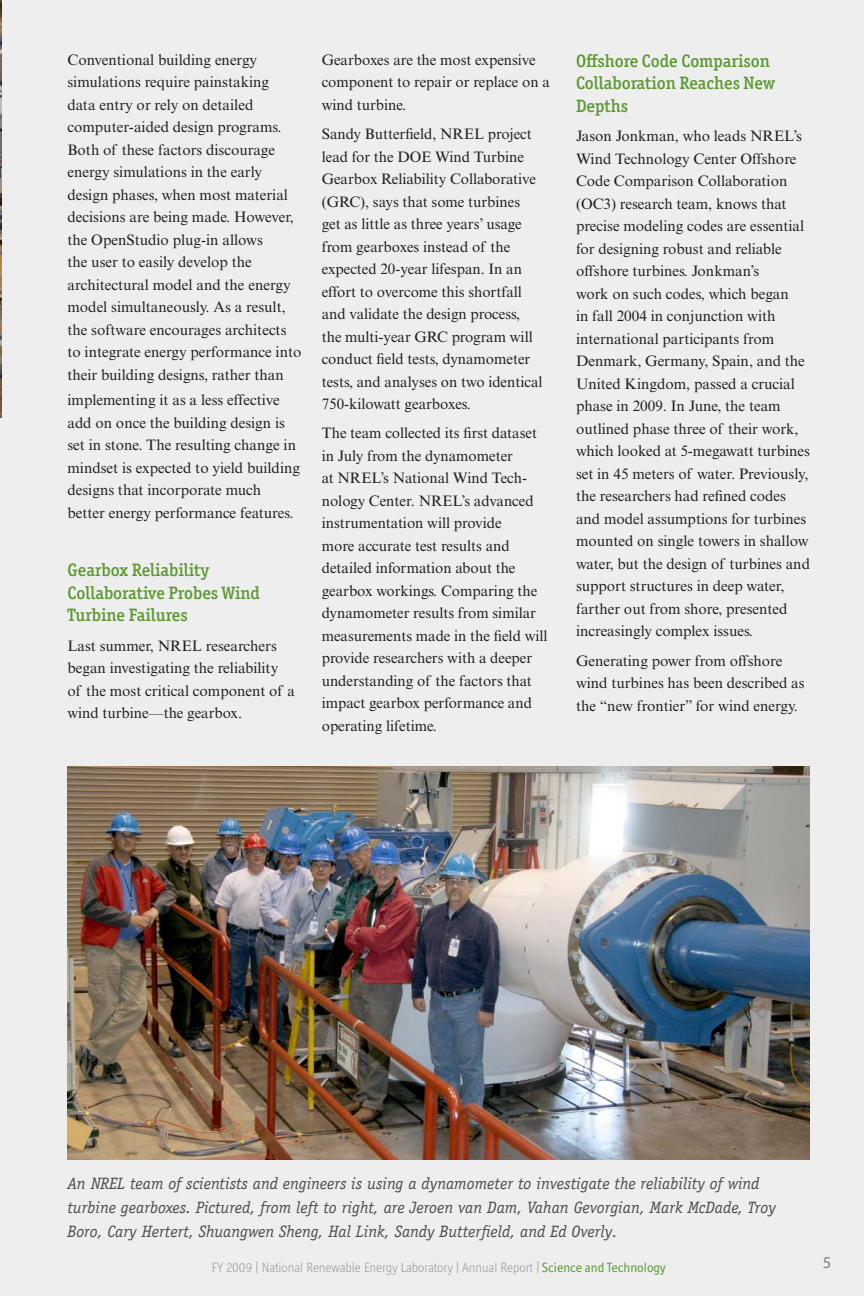
<style>
.page{position:relative;width:864px;height:1296px;background:#eeeeef}
.page>*{position:absolute;margin:0;border:0;box-sizing:border-box;transform-origin:0 0}
.t1{font:500 18px/22.5px "Officina Serif ITC Std";color:#5c9731}
.t2{font:italic 16.5px/24px "Officina Serif Std";color:#4b4c4d}
.t3{font:16.5px "Myriad Pro";color:#808285}
.t4{font:15.15px/22.5px "Times New Roman MT Std";color:#231f20}
.t5{font:300 13.5px "Officina Display ITC Std";color:#939598}
.s1{font-weight:400;color:#5c9731}
</style>
<div class="page">
<img style="left:0;top:0;width:2px;height:417px">
<img style="left:68px;top:766px;width:742px;height:394px">
<p class="t4" style="left:68px;top:48px;width:236px">Conventional building energy simulations require painstaking<br>data entry or rely on detailed computer-aided design programs.<br>Both of these factors discourage energy simulations in the early design phases, when most material decisions are being made. However, the OpenStudio plug-in allows<br>the user to easily develop the architectural model and the energy model simultaneously. As a result, the software encourages architects to integrate energy performance into their building designs, rather than</p>
<p class="t4" style="left:68px;top:389px;width:234px">implementing it as a less effective add on once the building design is set in stone. The resulting change in mindset is expected to yield building designs that incorporate much better energy performance features.</p>
<p class="t1" style="left:68px;top:559px;width:194px">Gearbox Reliability<br>Collaborative Probes Wind<br>Turbine Failures</p>
<p class="t4" style="left:68px;top:634px;width:229px">Last summer, NREL researchers began investigating the reliability of the most critical component of a wind turbine—the gearbox.</p>
<p class="t4" style="left:322px;top:48px;width:230px">Gearboxes are the most expensive component to repair or replace on a wind turbine.</p>
<p class="t4" style="left:322px;top:123px;width:222px">Sandy Butterfield, NREL project lead for the DOE Wind Turbine<br>Gearbox Reliability Collaborative (GRC), says that some turbines get as little as three years’ usage from gearboxes instead of the expected 20-year lifespan. In an effort to overcome this shortfall and validate the design process, the multi-year GRC program will conduct field tests, dynamometer tests, and analyses on two identical<br>750-kilowatt gearboxes.</p>
<p class="t4" style="left:322px;top:422px;width:227px">The team collected its first dataset in July from the dynamometer<br>at NREL’s National Wind Tech&shy;nology Center. NREL’s advanced instrumentation will provide<br>more accurate test results and detailed information about the gearbox workings. Comparing the dynamometer results from similar measurements made in the field will provide researchers with a deeper understanding of the factors that impact gearbox performance and operating lifetime.</p>
<p class="t1" style="left:576px;top:50px;width:200px">Offshore Code Comparison<br>Collaboration Reaches New<br>Depths</p>
<p class="t4" style="left:576px;top:125px;width:236px">Jason Jonkman, who leads NREL’s Wind Technology Center Offshore Code Comparison Collaboration (OC3) research team, knows that precise modeling codes are essential for designing robust and reliable offshore turbines. Jonkman’s<br>work on such codes, which began<br>in fall 2004 in conjunction with international participants from Denmark, Germany, Spain, and the United Kingdom, passed a crucial phase in 2009. In June, the team outlined phase three of their work, which looked at 5-megawatt turbines set in 45 meters of water. Previously, the researchers had refined codes and model assumptions for turbines mounted on single towers in shallow water, but the design of turbines and support structures in deep water, farther out from shore, presented increasingly complex issues.</p>
<p class="t4" style="left:576px;top:649px;width:230px">Generating power from offshore wind turbines has been described as the “new frontier” for wind energy.</p>
<p class="t2" style="left:68px;top:1172px;width:710px">An NREL team of scientists and engineers is using a dynamometer to investigate the reliability of wind turbine gearboxes. Pictured, from left to right, are Jeroen van Dam, Vahan Gevorgian, Mark McDade, Troy<br>Boro, Cary Hertert, Shuangwen Sheng, Hal Link, Sandy Butterfield, and Ed Overly.</p>
<p class="t5" style="left:212px;top:1260px;width:456px">FY 2009 | National Renewable Energy Laboratory | Annual Report | <span class="s1">Science and Technology</span></p>
<p class="t3" style="left:823px;top:1252px;width:10px">5</p>
</div>
